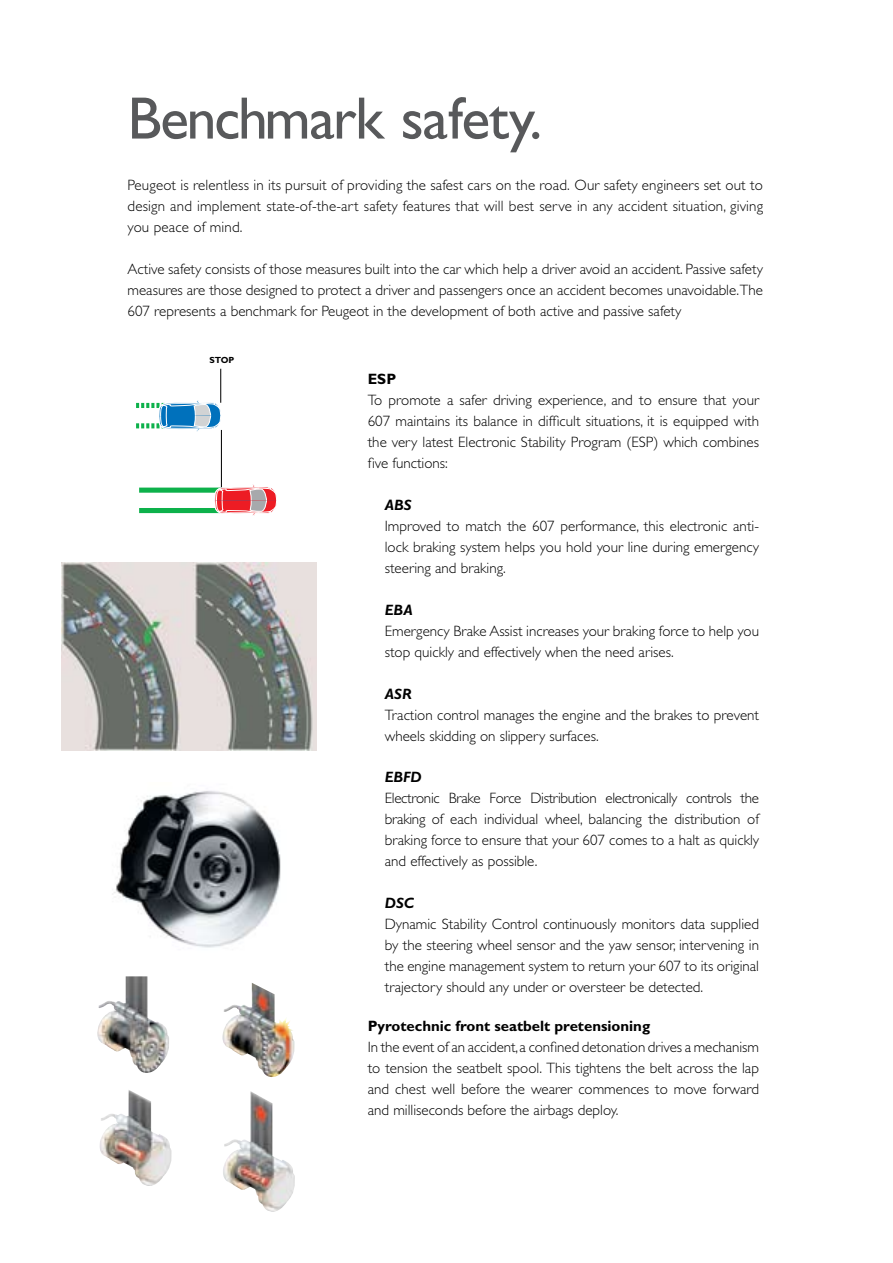
<style>
.page{position:relative;width:893px;height:1263px;background:#fff}
.page>*{position:absolute;margin:0;border:0;box-sizing:border-box;transform-origin:0 0}
.t1{font:60px "Gill Sans";letter-spacing:-.02em;color:#58595b}
.t2{font:300 15px/21px "Gill Sans";color:#000;text-align:justify}
.t3{font:700 15px "Gill Sans";color:#000}
.t4{font:italic 700 15px "Gill Sans";color:#000}
.t5{font:700 8.85px "Gill Sans";color:#000}
</style>
<div class="page">
<svg style="left:136px;top:399px;width:86px;height:33px"></svg>
<div style="left:139px;top:488px;width:88px;height:5px;background:#0db14b"></div>
<div style="left:139px;top:508px;width:88px;height:5px;background:#0db14b"></div>
<hr style="left:220px;top:369px;width:1px;height:34px;background:#000">
<hr style="left:221px;top:430px;width:1px;height:58px;background:#000">
<svg style="left:214px;top:484px;width:63px;height:32px"></svg>
<img style="left:97px;top:976px;width:72px;height:97px">
<img style="left:222px;top:983px;width:72px;height:94px">
<img style="left:99px;top:1090px;width:73px;height:96px">
<img style="left:223px;top:1091px;width:72px;height:121px">
<img style="left:61px;top:563px;width:255px;height:188px">
<img style="left:112px;top:791px;width:169px;height:157px">
<h1 class="t1" style="left:128px;top:84px;width:416px">Benchmark safety.</h1>
<p class="t2" style="left:128px;top:175px;width:637px">Peugeot is relentless in its pursuit of providing the safest cars on the road. Our safety engineers set out to design and implement state-of-the-art safety features that will best serve in any accident situation, giving you peace of mind.</p>
<p class="t2" style="left:128px;top:259px;width:637px">Active safety consists of those measures built into the car which help a driver avoid an accident. Passive safety measures are those designed to protect a driver and passengers once an accident becomes unavoidable.The 607 represents a benchmark for Peugeot in the development of both active and passive safety</p>
<p class="t5" style="left:210px;top:355px;width:26px">STOP</p>
<p class="t3" style="left:368px;top:370px;width:30px">ESP</p>
<p class="t2" style="left:368px;top:389px;width:393px">To promote a safer driving experience, and to ensure that your 607 maintains its balance in difficult situations, it is equipped with the very latest Electronic Stability Program (ESP) which combines five functions:</p>
<p class="t4" style="left:385px;top:496px;width:28px">ABS</p>
<p class="t2" style="left:385px;top:515px;width:376px">Improved to match the 607 performance, this electronic anti&shy;lock braking system helps you hold your line during emergency steering and braking.</p>
<p class="t4" style="left:385px;top:601px;width:30px">EBA</p>
<p class="t2" style="left:385px;top:620px;width:376px">Emergency Brake Assist increases your braking force to help you stop quickly and effectively when the need arises.</p>
<p class="t4" style="left:385px;top:685px;width:28px">ASR</p>
<p class="t2" style="left:385px;top:704px;width:376px">Traction control manages the engine and the brakes to prevent wheels skidding on slippery surfaces.</p>
<p class="t4" style="left:385px;top:768px;width:38px">EBFD</p>
<p class="t2" style="left:385px;top:787px;width:376px">Electronic Brake Force Distribution electronically controls the braking of each individual wheel, balancing the distribution of braking force to ensure that your 607 comes to a halt as quickly and effectively as possible.</p>
<p class="t4" style="left:385px;top:894px;width:31px">DSC</p>
<p class="t2" style="left:385px;top:913px;width:376px">Dynamic Stability Control continuously monitors data supplied by the steering wheel sensor and the yaw sensor, intervening in the engine management system to return your 607 to its original trajectory should any under or oversteer be detected.</p>
<p class="t3" style="left:368px;top:1017px;width:284px">Pyrotechnic front seatbelt pretensioning</p>
<p class="t2" style="left:368px;top:1036px;width:393px">In the event of an accident, a confined detonation drives a mechanism to tension the seatbelt spool. This tightens the belt across the lap and chest well before the wearer commences to move forward and milliseconds before the airbags deploy.</p>
</div>
